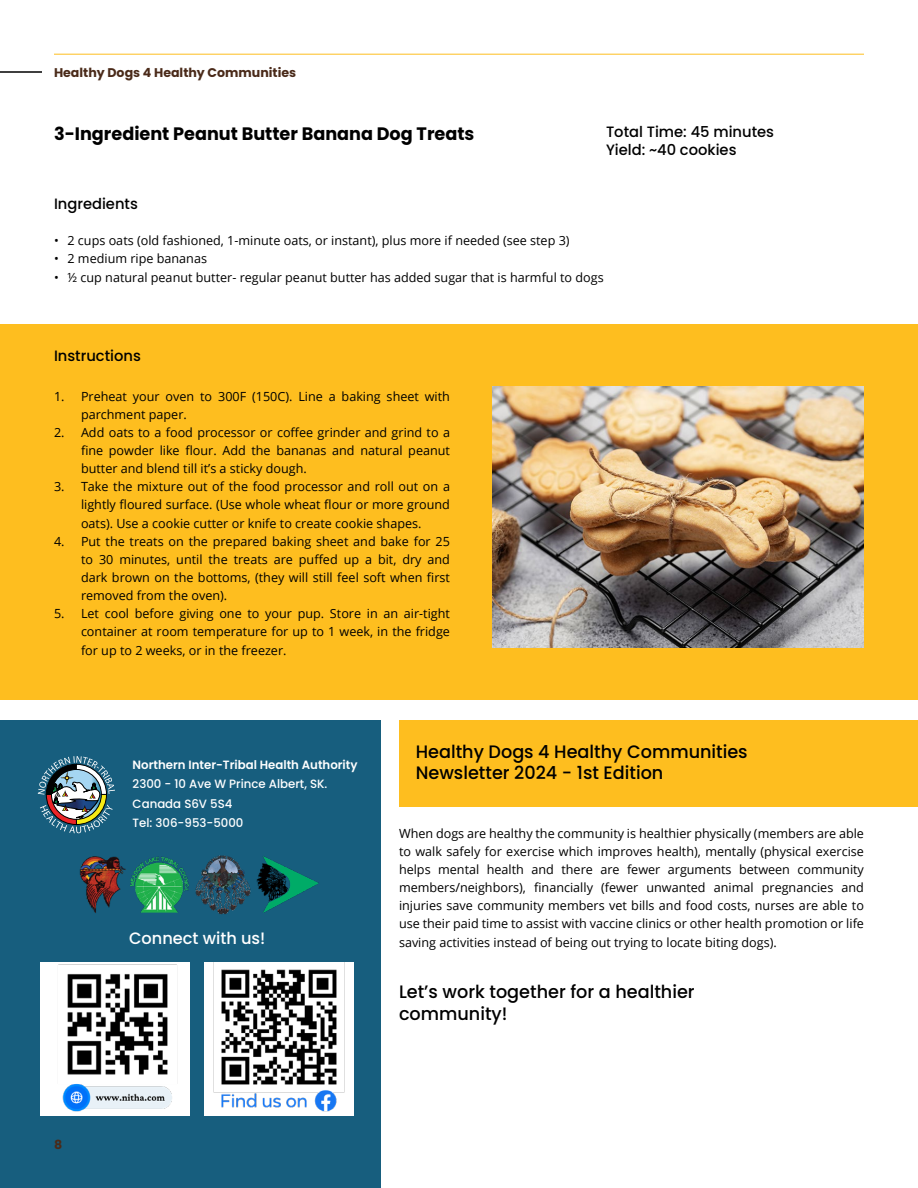
<style>
.page{position:relative;width:918px;height:1188px;background:#fff}
.page>*{position:absolute;margin:0;border:0;box-sizing:border-box;transform-origin:0 0}
.t1{font:500 18px/21.6px "Poppins";color:#000}
.t2{font:700 18px "Poppins";color:#000}
.t3{font:500 16.5px "Poppins";color:#fff}
.t4{font:500 15px/18px "Poppins";color:#000}
.t5{font:12.6px/18.1px "Open Sans";color:#000;text-align:justify}
.t6{font:700 12.6px "Poppins";color:#4a2a19}
.t7{font:500 12px/19.5px "Poppins";color:#fff}
.t8{font:600 12px "Poppins";color:#fff}
</style>
<div class="page">
<div style="left:0;top:720px;width:381px;height:468px;background:#175e7e"></div>
<div style="left:0;top:324px;width:918px;height:376px;background:#febe1f"></div>
<img style="left:492px;top:386px;width:372px;height:262px">
<div style="left:399px;top:721px;width:519px;height:86px;background:#febe1f"></div>
<img style="left:41px;top:963px;width:149px;height:153px">
<img style="left:204px;top:963px;width:150px;height:153px">
<svg style="left:38px;top:756px;width:77px;height:77px"></svg>
<img style="left:74px;top:833px;width:245px;height:82px">
<hr style="left:54px;top:54px;width:810px;height:1px;background:#febe1f">
<hr style="left:0;top:71px;width:42px;height:2px;background:#000">
<p class="t6" style="left:54px;top:65px;width:244px">Healthy Dogs 4 Healthy Communities</p>
<h1 class="t2" style="left:54px;top:123px;width:422px">3-Ingredient Peanut Butter Banana Dog Treats</h1>
<p class="t4" style="left:606px;top:123px;width:170px">Total Time: 45 minutes<br>Yield: ~40 cookies</p>
<p class="t4" style="left:54px;top:195px;width:85px">Ingredients</p>
<p class="t5" style="left:54px;top:231px;width:517px">• 2 cups oats (old fashioned, 1-minute oats, or instant), plus more if needed (see step 3)</p>
<p class="t5" style="left:54px;top:249px;width:155px">• 2 medium ripe bananas</p>
<p class="t5" style="left:54px;top:268px;width:551px">• ½ cup natural peanut butter- regular peanut butter has added sugar that is harmful to dogs</p>
<p class="t4" style="left:54px;top:347px;width:88px">Instructions</p>
<p class="t5" style="left:81px;top:387px;width:371px;text-indent:-27px">1. Preheat your oven to 300F (150C). Line a baking sheet with parchment paper.</p>
<p class="t5" style="left:81px;top:423px;width:371px;text-indent:-27px">2. Add oats to a food processor or coffee grinder and grind to a fine powder like flour. Add the bananas and natural peanut butter and blend till it’s a sticky dough.</p>
<p class="t5" style="left:81px;top:477px;width:371px;text-indent:-27px">3. Take the mixture out of the food processor and roll out on a lightly floured surface. (Use whole wheat flour or more ground oats). Use a cookie cutter or knife to create cookie shapes.</p>
<p class="t5" style="left:81px;top:532px;width:371px;text-indent:-27px">4. Put the treats on the prepared baking sheet and bake for 25 to 30 minutes, until the treats are puffed up a bit, dry and dark brown on the bottoms, (they will still feel soft when first removed from the oven).</p>
<p class="t5" style="left:81px;top:604px;width:371px;text-indent:-27px">5. Let cool before giving one to your pup. Store in an air-tight container at room temperature for up to 1 week, in the fridge for up to 2 weeks, or in the freezer.</p>
<p class="t6" style="left:54px;top:1137px;width:10px">8</p>
<p class="t8" style="left:133px;top:757px;width:226px">Northern Inter-Tribal Health Authority</p>
<p class="t7" style="left:133px;top:774px;width:196px">2300 - 10 Ave W Prince Albert, SK.<br>Canada S6V 5S4<br>Tel: 306-953-5000</p>
<h2 class="t3" style="left:129px;top:929px;width:138px">Connect with us!</h2>
<h1 class="t1" style="left:416px;top:741px;width:333px">Healthy Dogs 4 Healthy Communities<br>Newsletter 2024 - 1st Edition</h1>
<p class="t5" style="left:399px;top:824px;width:467px">When dogs are healthy the community is healthier physically (members are able to walk safely for exercise which improves health), mentally (physical exercise helps mental health and there are fewer arguments between community members/neighbors), financially (fewer unwanted animal pregnancies and injuries save community members vet bills and food costs, nurses are able to use their paid time to assist with vaccine clinics or other health promotion or life saving activities instead of being out trying to locate biting dogs).</p>
<h1 class="t1" style="left:399px;top:981px;width:297px">Let’s work together for a healthier community!</h1>
</div>
